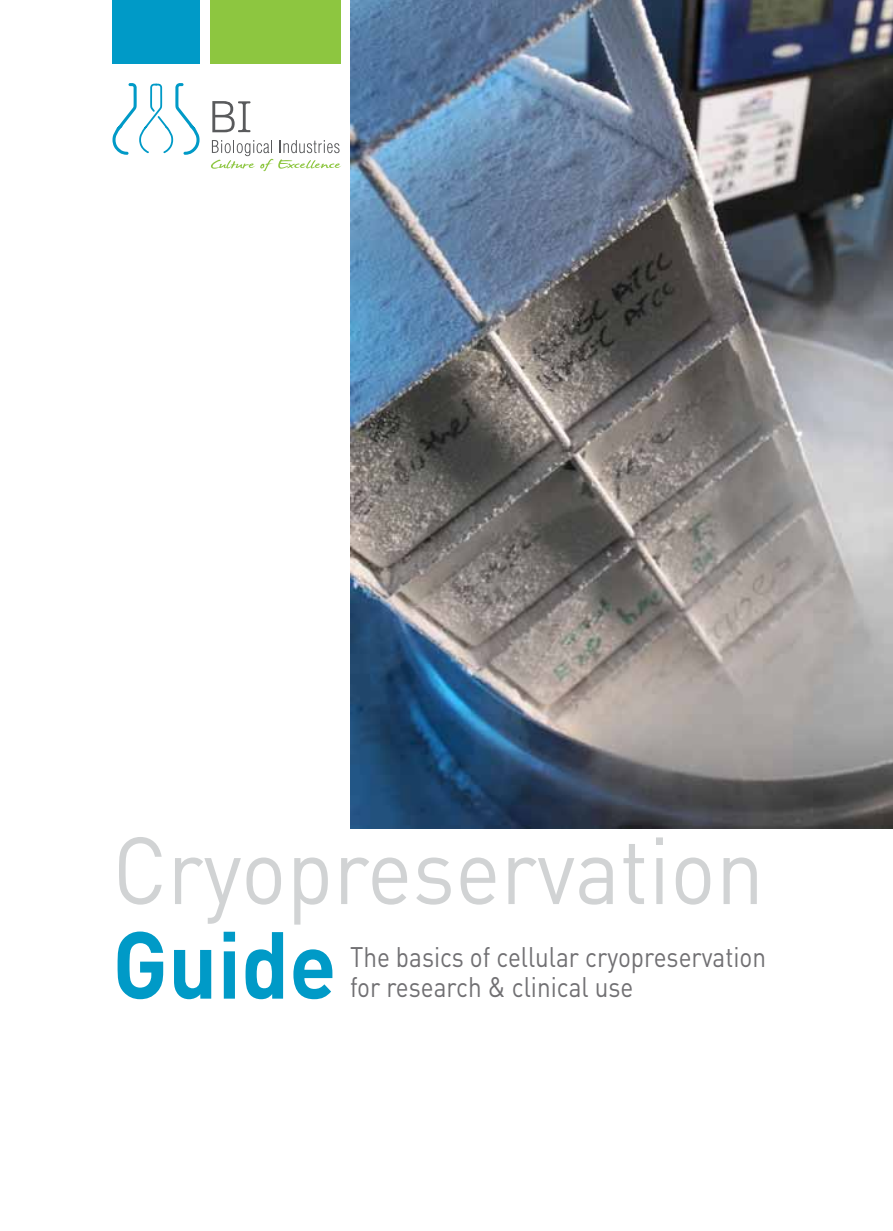
<style>
.page{position:relative;width:893px;height:1231px;background:#fff}
.page>*{position:absolute;margin:0;border:0;box-sizing:border-box;transform-origin:0 0}
.t1{font:93.45px "DINOT";color:#d1d3d4;scale:.92 1}
.t2{font:700 93.45px "DINOT";color:#009ac7;scale:.92 1}
.t3{font:28px/29.8px "DINOT";color:#717073;scale:.87 1}
</style>
<div class="page">
<img style="left:350px;top:0;width:543px;height:828px">
<svg style="left:112px;top:83px;width:88px;height:72px"></svg>
<svg style="left:211px;top:140px;width:130px;height:31px"></svg>
<svg style="left:212px;top:101px;width:39px;height:31px"></svg>
<div style="left:112px;top:0;width:88px;height:64px;background:#009ac7"></div>
<div style="left:210px;top:0;width:131px;height:64px;background:#8dc640"></div>
<h1 class="t1" style="left:112px;top:811px;width:710px">Cryopreservation</h1>
<h1 class="t2" style="left:112px;top:903px;width:245px">Guide</h1>
<p class="t3" style="left:350px;top:941px;width:480px">The basics of cellular cryopreservation for research &amp; clinical use</p>
</div>
